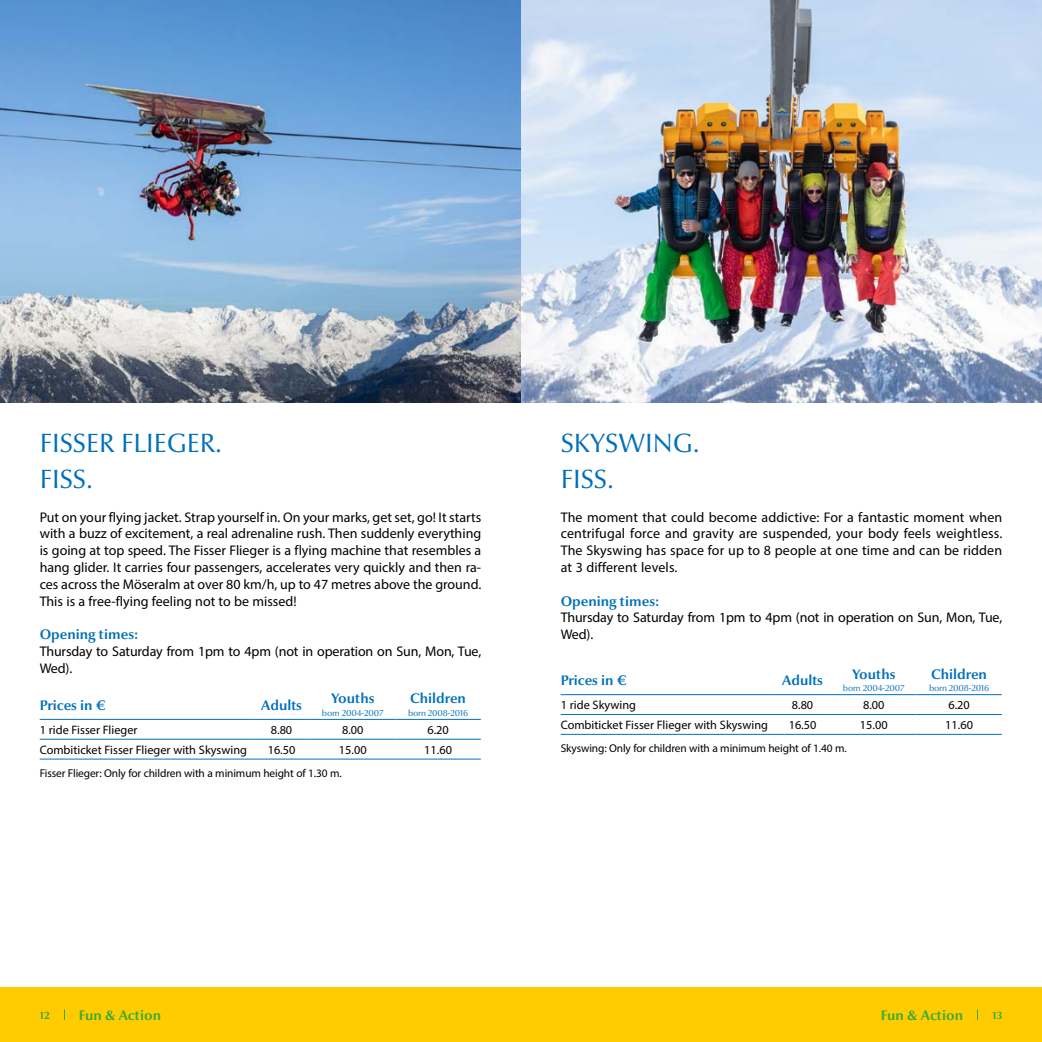
<style>
.page{position:relative;width:1042px;height:1042px;background:#fff}
.page>*{position:absolute;margin:0;border:0;box-sizing:border-box;transform-origin:0 0}
.t1{font:26.6px/36.8px "Optima Nova LT Pro";color:#0070ba}
.t2{font:14px/16.8px "Myriad Pro";letter-spacing:-.01em;color:#000;text-align:justify}
.t3{font:700 14px "Optima Nova LT Pro";color:#0070ba}
.t4{font:700 14px "Optima Nova LT Pro";color:#3aaa35}
.t5{font:12.25px "Myriad Pro";color:#000}
.t6{font:11.38px "Myriad Pro";letter-spacing:-.01em;color:#000}
.t7{font:700 10.5px "Optima Nova LT Pro";color:#3aaa35}
.t8{font:8.75px "Optima Nova LT Pro";letter-spacing:-.02em;color:#0070ba}
</style>
<div class="page">
<div style="left:521px;top:987px;width:521px;height:55px;background:#fc0"></div>
<div style="left:0;top:987px;width:521px;height:55px;background:#fc0"></div>
<hr style="left:40px;top:719px;width:213px;height:1px;background:#0070ba">
<hr style="left:253px;top:719px;width:57px;height:1px;background:#0070ba">
<hr style="left:310px;top:719px;width:85px;height:1px;background:#0070ba">
<hr style="left:395px;top:719px;width:86px;height:1px;background:#0070ba">
<hr style="left:40px;top:739px;width:213px;height:1px;background:#0070ba">
<hr style="left:253px;top:739px;width:57px;height:1px;background:#0070ba">
<hr style="left:310px;top:739px;width:85px;height:1px;background:#0070ba">
<hr style="left:395px;top:739px;width:86px;height:1px;background:#0070ba">
<hr style="left:40px;top:758px;width:213px;height:1px;background:#0070ba">
<hr style="left:253px;top:758px;width:57px;height:1px;background:#0070ba">
<hr style="left:310px;top:758px;width:85px;height:1px;background:#0070ba">
<hr style="left:395px;top:758px;width:86px;height:1px;background:#0070ba">
<hr style="left:561px;top:694px;width:213px;height:1px;background:#0070ba">
<hr style="left:774px;top:694px;width:57px;height:1px;background:#0070ba">
<hr style="left:831px;top:694px;width:85px;height:1px;background:#0070ba">
<hr style="left:916px;top:694px;width:86px;height:1px;background:#0070ba">
<hr style="left:561px;top:714px;width:213px;height:1px;background:#0070ba">
<hr style="left:774px;top:714px;width:57px;height:1px;background:#0070ba">
<hr style="left:831px;top:714px;width:85px;height:1px;background:#0070ba">
<hr style="left:916px;top:714px;width:86px;height:1px;background:#0070ba">
<hr style="left:561px;top:734px;width:213px;height:1px;background:#0070ba">
<hr style="left:774px;top:734px;width:57px;height:1px;background:#0070ba">
<hr style="left:831px;top:734px;width:85px;height:1px;background:#0070ba">
<hr style="left:916px;top:734px;width:86px;height:1px;background:#0070ba">
<img style="left:521px;top:0;width:521px;height:403px">
<img style="left:0;top:0;width:521px;height:403px">
<h1 class="t1" style="left:40px;top:424px;width:184px">FISSER FLIEGER.<br>FISS.</h1>
<p class="t2" style="left:40px;top:508px;width:443px">Put on your flying jacket. Strap yourself in. On your marks, get set, go! It starts with a buzz of excitement, a real adrenaline rush. Then suddenly everything is going at top speed. The Fisser Flieger is a flying machine that resembles a hang glider. It carries four passengers, accelerates very quickly and then ra&shy;ces across the Möseralm at over 80 km/h, up to 47 metres above the ground.<br>This is a free-flying feeling not to be missed!</p>
<p class="t3" style="left:40px;top:626px;width:100px">Opening times:</p>
<p class="t2" style="left:40px;top:643px;width:443px">Thursday to Saturday from 1pm to 4pm (not in operation on Sun, Mon, Tue,<br>Wed).</p>
<p class="t3" style="left:40px;top:696px;width:68px">Prices in €</p>
<p class="t3" style="left:261px;top:696px;width:42px">Adults</p>
<p class="t3" style="left:331px;top:690px;width:45px">Youths</p>
<p class="t8" style="left:322px;top:707px;width:63px">born 2004-2007</p>
<p class="t3" style="left:410px;top:690px;width:57px">Children</p>
<p class="t8" style="left:408px;top:707px;width:62px">born 2008-2016</p>
<p class="t5" style="left:40px;top:722px;width:99px">1 ride Fisser Flieger</p>
<p class="t5" style="left:271px;top:722px;width:23px">8.80</p>
<p class="t5" style="left:342px;top:722px;width:23px">8.00</p>
<p class="t5" style="left:427px;top:722px;width:23px">6.20</p>
<p class="t5" style="left:40px;top:742px;width:209px">Combiticket Fisser Flieger with Skyswing</p>
<p class="t5" style="left:268px;top:742px;width:29px">16.50</p>
<p class="t5" style="left:339px;top:742px;width:29px">15.00</p>
<p class="t5" style="left:424px;top:742px;width:29px">11.60</p>
<p class="t6" style="left:40px;top:766px;width:304px">Fisser Flieger: Only for children with a minimum height of 1.30 m.</p>
<h1 class="t1" style="left:561px;top:424px;width:141px">SKYSWING.<br>FISS.</h1>
<p class="t2" style="left:561px;top:508px;width:443px">The moment that could become addictive: For a fantastic moment when centrifugal force and gravity are suspended, your body feels weightless.<br>The Skyswing has space for up to 8 people at one time and can be ridden at 3 different levels.</p>
<p class="t3" style="left:561px;top:592px;width:100px">Opening times:</p>
<p class="t2" style="left:561px;top:609px;width:443px">Thursday to Saturday from 1pm to 4pm (not in operation on Sun, Mon, Tue,<br>Wed).</p>
<p class="t3" style="left:561px;top:671px;width:68px">Prices in €</p>
<p class="t3" style="left:782px;top:671px;width:42px">Adults</p>
<p class="t3" style="left:852px;top:665px;width:45px">Youths</p>
<p class="t8" style="left:843px;top:682px;width:63px">born 2004-2007</p>
<p class="t3" style="left:931px;top:665px;width:57px">Children</p>
<p class="t8" style="left:929px;top:682px;width:62px">born 2008-2016</p>
<p class="t5" style="left:561px;top:697px;width:77px">1 ride Skywing</p>
<p class="t5" style="left:792px;top:697px;width:23px">8.80</p>
<p class="t5" style="left:863px;top:697px;width:23px">8.00</p>
<p class="t5" style="left:948px;top:697px;width:23px">6.20</p>
<p class="t5" style="left:561px;top:717px;width:209px">Combiticket Fisser Flieger with Skyswing</p>
<p class="t5" style="left:789px;top:717px;width:29px">16.50</p>
<p class="t5" style="left:860px;top:717px;width:29px">15.00</p>
<p class="t5" style="left:945px;top:717px;width:29px">11.60</p>
<p class="t6" style="left:561px;top:741px;width:288px">Skyswing: Only for children with a minimum height of 1.40 m.</p>
<p class="t7" style="left:40px;top:1008px;width:12px">12</p>
<p class="t4" style="left:79px;top:1006px;width:84px">Fun &amp; Action</p>
<p class="t4" style="left:881px;top:1006px;width:84px">Fun &amp; Action</p>
<p class="t7" style="left:992px;top:1008px;width:11px">13</p>
</div>
